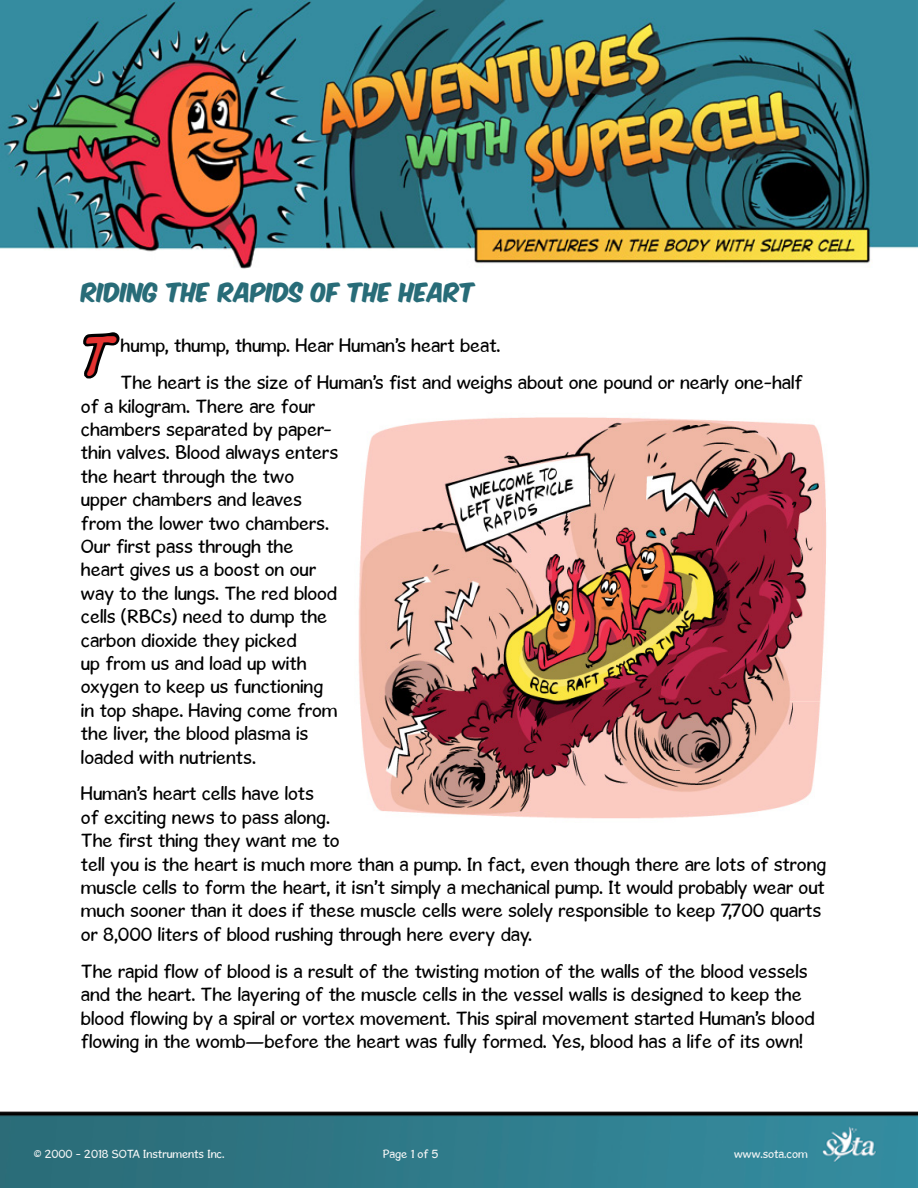
<style>
.page{position:relative;width:918px;height:1188px;background:#fff}
.page>*{position:absolute;margin:0;border:0;box-sizing:border-box;transform-origin:0 0}
.t1{font:italic 49.05px "Digital Strip";color:#e43230}
.t2{font:22.5px "Komika Axis";color:#286c78}
.t3{font:19.5px/23.4px "Gosmick Sans";color:#000}
.t4{font:12px "Gosmick Sans";color:#f5f6f6}
</style>
<div class="page">
<img style="left:0;top:0;width:918px;height:269px">
<img style="left:0;top:1111px;width:918px;height:77px">
<svg style="left:83px;top:332px;width:37px;height:47px"></svg>
<img style="left:358px;top:417px;width:469px;height:402px">
<p class="t2" style="left:81px;top:281px;width:396px">RIDING THE RAPIDS OF THE HEART</p>
<h1 class="t1" style="left:81px;top:329px;width:34px">T</h1>
<p class="t3" style="left:121px;top:327px;width:683px;line-height:36.9px">hump, thump, thump. Hear Human’s heart beat.<br>The heart is the size of Human’s fist and weighs about one pound or nearly one-half</p>
<p class="t3" style="left:81px;top:394px;width:259px">of a kilogram. There are four chambers separated by paper&shy;thin valves. Blood always enters the heart through the two upper chambers and leaves from the lower two chambers.<br>Our first pass through the heart gives us a boost on our way to the lungs. The red blood cells (RBCs) need to dump the carbon dioxide they picked<br>up from us and load up with oxygen to keep us functioning in top shape. Having come from the liver, the blood plasma is loaded with nutrients.</p>
<p class="t3" style="left:81px;top:782px;width:747px">Human’s heart cells have lots<br>of exciting news to pass along.<br>The first thing they want me to<br>tell you is the heart is much more than a pump. In fact, even though there are lots of strong muscle cells to form the heart, it isn’t simply a mechanical pump. It would probably wear out much sooner than it does if these muscle cells were solely responsible to keep 7,700 quarts or 8,000 liters of blood rushing through here every day.</p>
<p class="t3" style="left:81px;top:959px;width:735px">The rapid flow of blood is a result of the twisting motion of the walls of the blood vessels and the heart. The layering of the muscle cells in the vessel walls is designed to keep the blood flowing by a spiral or vortex movement. This spiral movement started Human’s blood flowing in the womb—before the heart was fully formed. Yes, blood has a life of its own!</p>
<p class="t4" style="left:34px;top:1146px;width:192px">© 2000 - 2018 SOTA Instruments Inc.</p>
<p class="t4" style="left:383px;top:1146px;width:57px">Page 1 of 5</p>
<p class="t4" style="left:734px;top:1146px;width:75px">www.sota.com</p>
</div>
